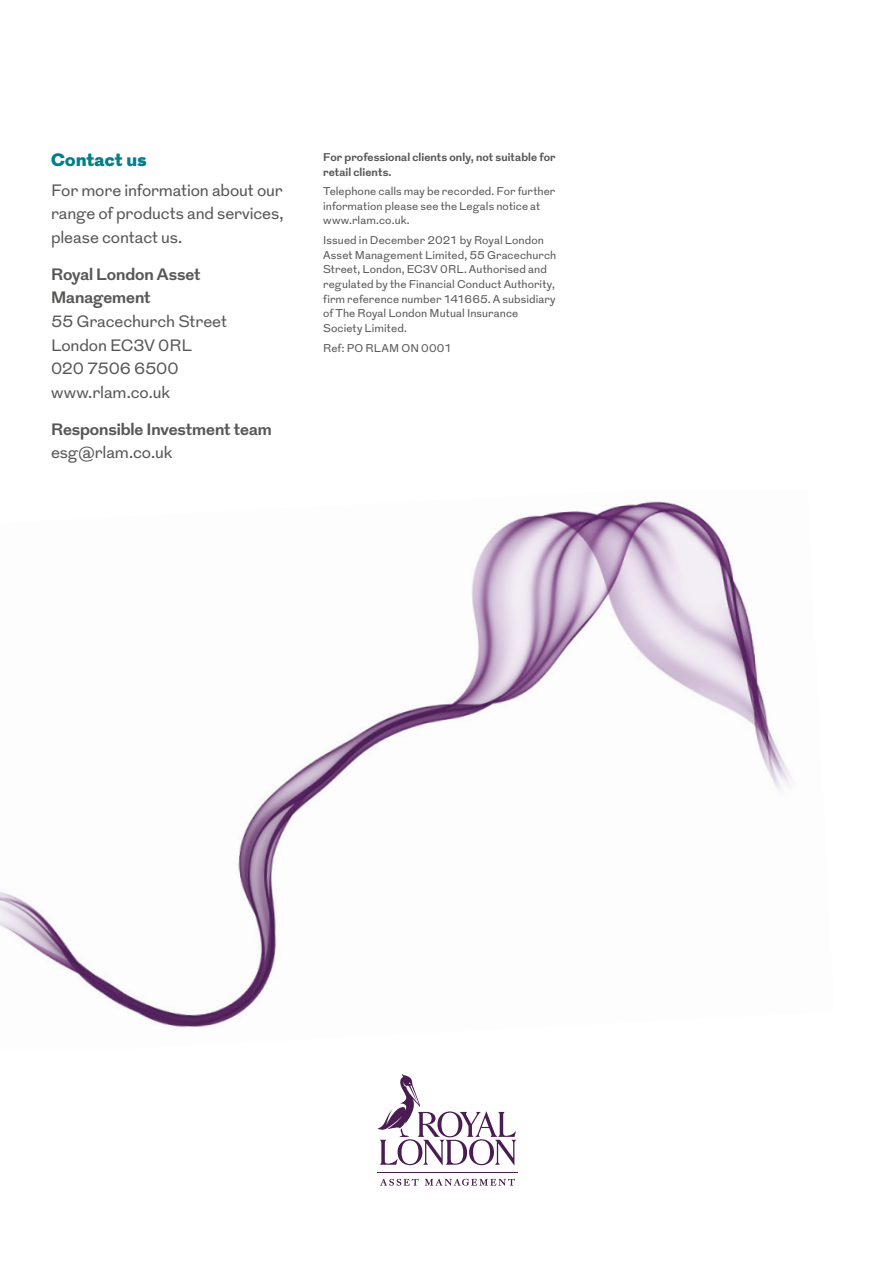
<style>
.page{position:relative;width:893px;height:1263px;background:#fff}
.page>*{position:absolute;margin:0;border:0;box-sizing:border-box;transform-origin:0 0}
.t1{font:900 18px "Grot";letter-spacing:.02em;color:#007e8a}
.t2{font:16.5px/23.7px "Grot";letter-spacing:-.005em;color:#575756;text-align:justify}
.t3{font:700 16.5px/23.7px "Grot";letter-spacing:-.005em;color:#575756}
.t4{font:11.25px/14.5px "Grot";letter-spacing:.005em;color:#575756}
.t5{font:700 11.25px/14.5px "Grot";letter-spacing:.01em;color:#575756}
</style>
<div class="page">
<img style="left:0;top:501px;width:792px;height:527px">
<hr style="left:377px;top:1172px;width:141px;height:1px;background:#4a1c51">
<svg style="left:380px;top:1179px;width:39px;height:7px"></svg>
<svg style="left:425px;top:1179px;width:90px;height:6px"></svg>
<svg style="left:377px;top:1074px;width:140px;height:92px"></svg>
<h1 class="t1" style="left:51px;top:147px;width:97px">Contact us</h1>
<h2 class="t2" style="left:51px;top:179px;width:234px">For more information about our range of products and services, please contact us.</h2>
<h2 class="t3" style="left:51px;top:263px;width:151px">Royal London Asset<br>Management</h2>
<h2 class="t2" style="left:51px;top:310px;width:178px;text-align:left">55 Gracechurch Street<br>London EC3V 0RL<br>020 7506 6500 www.rlam.co.uk</h2>
<h2 class="t3" style="left:51px;top:418px;width:222px">Responsible Investment team</h2>
<h2 class="t2" style="left:51px;top:441px;width:123px">esg@rlam.co.uk</h2>
<p class="t5" style="left:323px;top:150px;width:234px">For professional clients only, not suitable for retail clients.</p>
<p class="t4" style="left:323px;top:185px;width:234px">Telephone calls may be recorded. For further information please see the Legals notice at www.rlam.co.uk.</p>
<p class="t4" style="left:323px;top:234px;width:235px">Issued in December 2021 by Royal London Asset Management Limited, 55 Gracechurch Street, London, EC3V 0RL. Authorised and regulated by the Financial Conduct Authority, firm reference number 141665. A subsidiary of The Royal London Mutual Insurance Society Limited.</p>
<p class="t4" style="left:323px;top:341px;width:130px">Ref: PO RLAM ON 0001</p>
</div>
